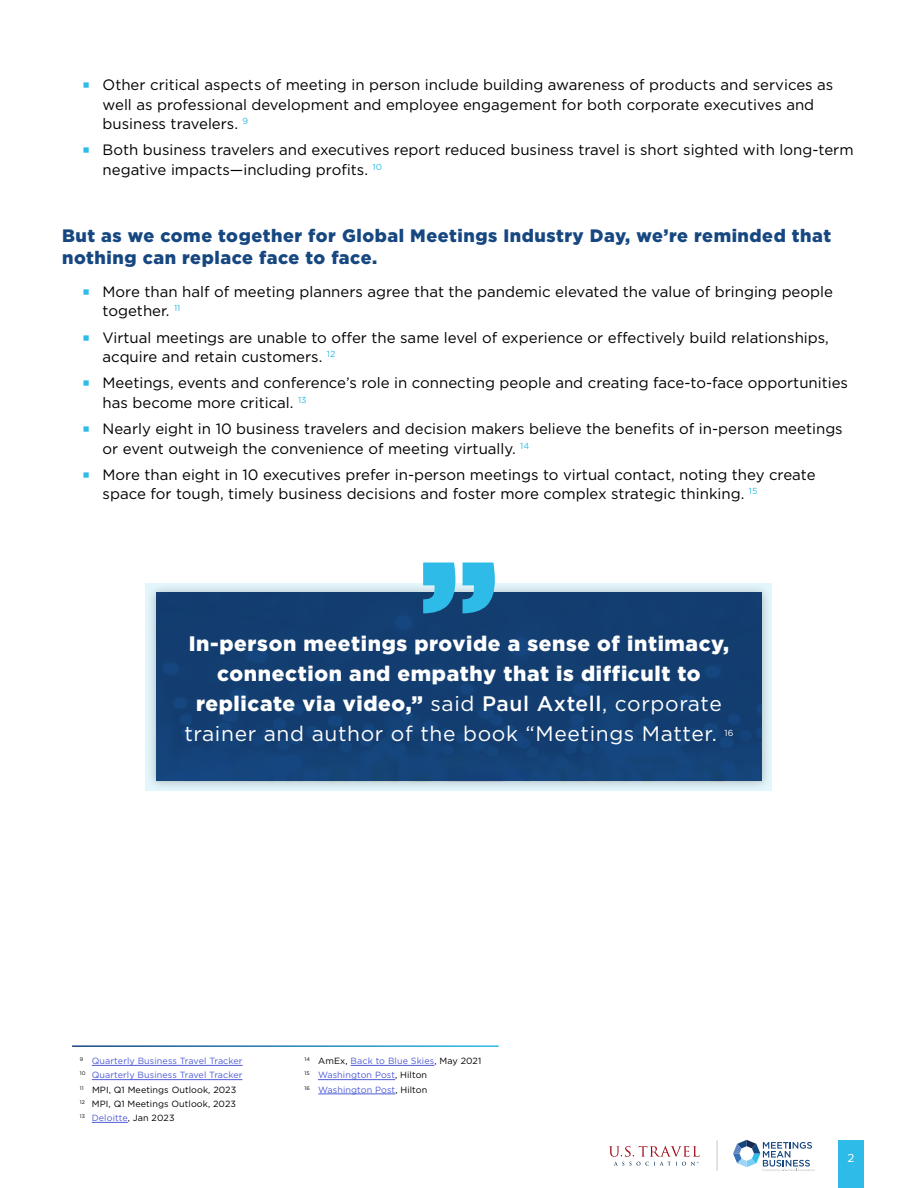
<style>
.page{position:relative;width:918px;height:1188px;background:#fff}
.page>*{position:absolute;margin:0;border:0;box-sizing:border-box;transform-origin:0 0}
.t1{font:900 21px/30px "Gotham";letter-spacing:.03em;color:#fff;text-align:center}
.t2{font:900 18px/21.6px "Gotham";letter-spacing:.03em;color:#164781}
.t3{font:15px/19.5px "Gotham";color:#000}
.t4{font:12px "Proxima Nova";color:#fff}
.t5{font:9px/14.2px "Gotham";letter-spacing:.01em;color:#4f5cd6}
.t6{font:8.7px "Gotham";color:#fff}
.s1{font-weight:400}
.s2{font-weight:500}
.s3{color:#000}
</style>
<div class="page">
<div style="left:838px;top:1140px;width:26px;height:48px;background:#2ebbe8"></div>
<svg style="left:609px;top:1146px;width:91px;height:20px"></svg>
<hr style="left:716px;top:1140px;width:2px;height:31px;background:#d9d9d9">
<svg style="left:733px;top:1140px;width:82px;height:32px"></svg>
<hr style="left:92px;top:1065px;width:151px;height:1px;background:#4f5cd6">
<hr style="left:92px;top:1079px;width:150px;height:1px;background:#4f5cd6">
<hr style="left:92px;top:1122px;width:36px;height:1px;background:#4f5cd6">
<hr style="left:351px;top:1065px;width:83px;height:1px;background:#4f5cd6">
<hr style="left:318px;top:1079px;width:77px;height:1px;background:#4f5cd6">
<hr style="left:318px;top:1094px;width:77px;height:1px;background:#4f5cd6">
<div style="left:146px;top:583px;width:626px;height:208px;background:#000;opacity:.25"></div>
<img style="left:156px;top:593px;width:606px;height:188px">
<svg style="left:423px;top:563px;width:72px;height:50px;background:#3dabd5"></svg>
<p class="t3" style="left:103px;top:75px;width:732px">Other critical aspects of meeting in person include building awareness of products and services as well as professional development and employee engagement for both corporate executives and business travelers. <sup>9</sup></p>
<p class="t3" style="left:103px;top:140px;width:753px">Both business travelers and executives report reduced business travel is short sighted with long-term negative impacts—including profits. <sup>10</sup></p>
<p class="t2" style="left:62px;top:225px;width:771px">But as we come together for Global Meetings Industry Day, we’re reminded that nothing can replace face to face.</p>
<p class="t3" style="left:103px;top:281px;width:732px">More than half of meeting planners agree that the pandemic elevated the value of bringing people together. <sup>11</sup></p>
<p class="t3" style="left:103px;top:327px;width:728px">Virtual meetings are unable to offer the same level of experience or effectively build relationships, acquire and retain customers. <sup>12</sup></p>
<p class="t3" style="left:103px;top:373px;width:747px">Meetings, events and conference’s role in connecting people and creating face-to-face opportunities has become more critical. <sup>13</sup></p>
<p class="t3" style="left:103px;top:419px;width:742px">Nearly eight in 10 business travelers and decision makers believe the benefits of in-person meetings or event outweigh the convenience of meeting virtually. <sup>14</sup></p>
<p class="t3" style="left:103px;top:464px;width:714px">More than eight in 10 executives prefer in-person meetings to virtual contact, noting they create space for tough, timely business decisions and foster more complex strategic thinking. <sup>15</sup></p>
<h1 class="t1" style="left:184px;top:628px;width:546px">In-person meetings provide a sense of intimacy, connection and empathy that is difficult to replicate via video,” <span class="s1">said</span> <span class="s2">Paul Axtell</span><span class="s1">, corporate trainer and author of the book “Meetings Matter.</span></h1>
<p class="t6" style="left:724px;top:727px;width:11px">16</p>
<p class="t5" style="left:80px;top:1054px;width:164px"><sup>9</sup> Quarterly Business Travel Tracker<br><sup>10</sup> Quarterly Business Travel Tracker<br><sup>11</sup> <span class="s3">MPI, Q1 Meetings Outlook, 2023<br></span><sup>12</sup> <span class="s3">MPI, Q1 Meetings Outlook, 2023<br></span><sup>13</sup> Deloitte<span class="s3">, Jan 2023</span></p>
<p class="t5" style="left:304px;top:1054px;width:178px"><sup>14</sup> <span class="s3">AmEx,</span> Back to Blue Skies<span class="s3">, May 2021<br></span><sup>15</sup> Washington Post<span class="s3">, Hilton<br></span><sup>16</sup> Washington Post<span class="s3">, Hilton</span></p>
<p class="t4" style="left:847px;top:1149px;width:9px">2</p>
</div>
